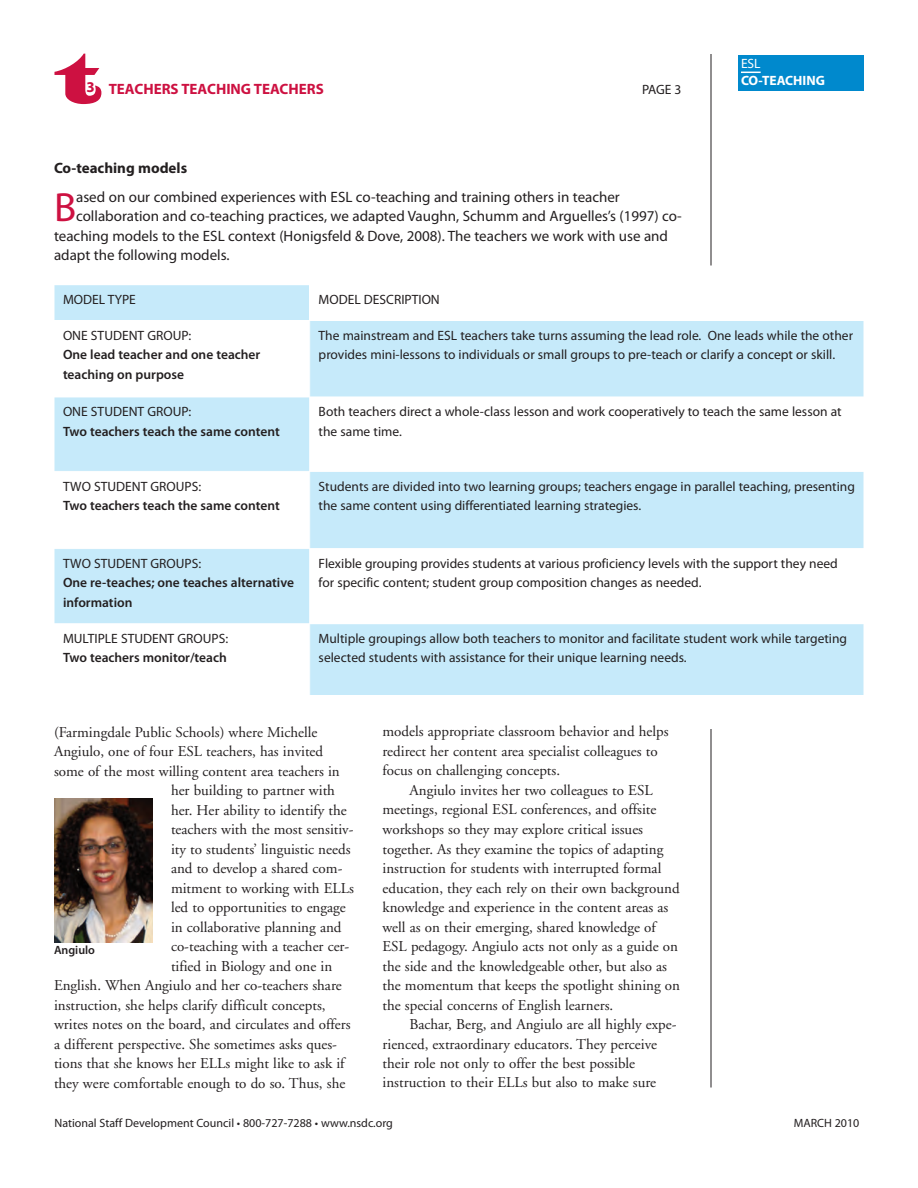
<style>
.page{position:relative;width:918px;height:1188px;background:#fff}
.page>*{position:absolute;margin:0;border:0;box-sizing:border-box;transform-origin:0 0}
.t1{font:72px "Latin Wide";color:#cd1141}
.t2{font:40.95px "Myriad Pro";color:#cd1141}
.t3{font:15px/19.5px "Adobe Garamond";color:#231f20}
.t4{font:15px "Myriad Pro";color:#231f20}
.t5{font:700 15px "Myriad Pro";color:#cd1141}
.t6{font:700 15px "Myriad Pro";color:#231f20}
.t7{font:13.5px/19.5px "Myriad Pro";color:#231f20}
.t8{font:600 13.5px/19.5px "Myriad Pro";color:#231f20}
.t9{font:700 13.5px "Myriad Pro";color:#fff}
.t10{font:13.5px "Myriad Pro";color:#fff}
.t11{font:12px "Myriad Pro";color:#231f20}
.t12{font:600 12px "Myriad Pro";color:#231f20}
</style>
<div class="page">
<div style="left:738px;top:55px;width:126px;height:36px;background:#0089cd"></div>
<svg style="left:741px;top:72px;width:20px;height:1px"></svg>
<hr style="left:711px;top:729px;width:1px;height:359px;background:#231f20">
<hr style="left:711px;top:54px;width:1px;height:212px;background:#231f20">
<div style="left:54px;top:285px;width:256px;height:36px;background:#c6eafa"></div>
<div style="left:310px;top:321px;width:554px;height:76px;background:#c6eafa"></div>
<div style="left:54px;top:397px;width:256px;height:74px;background:#c6eafa"></div>
<div style="left:310px;top:471px;width:554px;height:78px;background:#c6eafa"></div>
<div style="left:54px;top:549px;width:256px;height:75px;background:#c6eafa"></div>
<div style="left:310px;top:624px;width:554px;height:72px;background:#c6eafa"></div>
<hr style="left:54px;top:285px;width:1px;height:411px;background:#fff">
<hr style="left:309px;top:285px;width:1px;height:411px;background:#fff">
<hr style="left:54px;top:320px;width:810px;height:1px;background:#fff">
<hr style="left:54px;top:397px;width:810px;height:1px;background:#fff">
<hr style="left:54px;top:471px;width:810px;height:1px;background:#fff">
<hr style="left:54px;top:548px;width:810px;height:1px;background:#fff">
<hr style="left:54px;top:623px;width:810px;height:1px;background:#fff">
<hr style="left:54px;top:695px;width:810px;height:1px;background:#fff">
<img style="left:54px;top:798px;width:99px;height:144px">
<h1 class="t1" style="left:57px;top:35px;width:47px">t</h1>
<p class="t5" style="left:86px;top:83px;width:239px">3 TEACHERS TEACHING TEACHERS</p>
<p class="t7" style="left:642px;top:80px;width:41px">PAGE 3</p>
<p class="t6" style="left:54px;top:163px;width:135px">Co-teaching models</p>
<h2 class="t2" style="left:54px;top:192px;width:24px">B</h2>
<p class="t4" style="left:76px;top:191px;width:545px">ased on our combined experiences with ESL co-teaching and training others in teacher</p>
<p class="t4" style="left:76px;top:211px;width:607px">collaboration and co-teaching practices, we adapted Vaughn, Schumm and Arguelles’s (1997) co-</p>
<p class="t4" style="left:54px;top:230px;width:616px">teaching models to the ESL context (Honigsfeld &amp; Dove, 2008). The teachers we work with use and</p>
<p class="t4" style="left:54px;top:250px;width:177px">adapt the following models.</p>
<p class="t10" style="left:741px;top:59px;width:21px">ESL</p>
<p class="t9" style="left:741px;top:75px;width:85px">CO-TEACHING</p>
<p class="t7" style="left:63px;top:291px;width:74px">MODEL TYPE</p>
<p class="t7" style="left:319px;top:291px;width:123px">MODEL DESCRIPTION</p>
<p class="t7" style="left:63px;top:326px;width:130px">ONE STUDENT GROUP:</p>
<p class="t8" style="left:63px;top:346px;width:199px">One lead teacher and one teacher teaching on purpose</p>
<p class="t7" style="left:319px;top:326px;width:536px">The mainstream and ESL teachers take turns assuming the lead role. One leads while the other provides mini-lessons to individuals or small groups to pre-teach or clarify a concept or skill.</p>
<p class="t7" style="left:63px;top:403px;width:130px">ONE STUDENT GROUP:</p>
<p class="t8" style="left:63px;top:422px;width:218px">Two teachers teach the same content</p>
<p class="t7" style="left:319px;top:403px;width:524px">Both teachers direct a whole-class lesson and work cooperatively to teach the same lesson at the same time.</p>
<p class="t7" style="left:63px;top:477px;width:140px">TWO STUDENT GROUPS:</p>
<p class="t8" style="left:63px;top:497px;width:218px">Two teachers teach the same content</p>
<p class="t7" style="left:319px;top:477px;width:538px">Students are divided into two learning groups; teachers engage in parallel teaching, presenting the same content using differentiated learning strategies.</p>
<p class="t7" style="left:63px;top:554px;width:140px">TWO STUDENT GROUPS:</p>
<p class="t8" style="left:63px;top:574px;width:233px">One re-teaches; one teaches alternative information</p>
<p class="t7" style="left:319px;top:554px;width:521px">Flexible grouping provides students at various proficiency levels with the support they need for specific content; student group composition changes as needed.</p>
<p class="t7" style="left:63px;top:630px;width:167px">MULTIPLE STUDENT GROUPS:</p>
<p class="t8" style="left:63px;top:649px;width:165px">Two teachers monitor/teach</p>
<p class="t7" style="left:319px;top:630px;width:530px">Multiple groupings allow both teachers to monitor and facilitate student work while targeting selected students with assistance for their unique learning needs.</p>
<p class="t3" style="left:54px;top:723px;width:265px">(Farmingdale Public Schools) where Michelle</p>
<p class="t3" style="left:54px;top:743px;width:271px">Angiulo, one of four ESL teachers, has invited</p>
<p class="t3" style="left:54px;top:762px;width:287px">some of the most willing content area teachers in</p>
<p class="t3" style="left:171px;top:782px;width:166px">her building to partner with</p>
<p class="t3" style="left:171px;top:801px;width:177px">her. Her ability to identify the</p>
<p class="t3" style="left:171px;top:821px;width:184px">teachers with the most sensitiv-</p>
<p class="t3" style="left:171px;top:840px;width:181px">ity to students’ linguistic needs</p>
<p class="t3" style="left:171px;top:860px;width:173px">and to develop a shared com-</p>
<p class="t3" style="left:171px;top:879px;width:184px">mitment to working with ELLs</p>
<p class="t3" style="left:171px;top:899px;width:176px">led to opportunities to engage</p>
<p class="t3" style="left:171px;top:918px;width:172px">in collaborative planning and</p>
<p class="t3" style="left:171px;top:938px;width:180px">co-teaching with a teacher cer-</p>
<p class="t3" style="left:171px;top:957px;width:163px">tified in Biology and one in</p>
<p class="t3" style="left:54px;top:977px;width:289px">English. When Angiulo and her co-teachers share</p>
<p class="t3" style="left:54px;top:996px;width:273px">instruction, she helps clarify difficult concepts,</p>
<p class="t3" style="left:54px;top:1016px;width:298px">writes notes on the board, and circulates and offers</p>
<p class="t3" style="left:54px;top:1035px;width:285px">a different perspective. She sometimes asks ques-</p>
<p class="t3" style="left:54px;top:1055px;width:292px">tions that she knows her ELLs might like to ask if</p>
<p class="t3" style="left:54px;top:1074px;width:293px">they were comfortable enough to do so. Thus, she</p>
<p class="t12" style="left:54px;top:945px;width:43px">Angiulo</p>
<p class="t3" style="left:382px;top:723px;width:288px">models appropriate classroom behavior and helps redirect her content area specialist colleagues to focus on challenging concepts.</p>
<p class="t3" style="left:382px;top:782px;width:299px;text-indent:27px">Angiulo invites her two colleagues to ESL meetings, regional ESL conferences, and offsite workshops so they may explore critical issues together. As they examine the topics of adapting instruction for students with interrupted formal education, they each rely on their own background knowledge and experience in the content areas as well as on their emerging, shared knowledge of ESL pedagogy. Angiulo acts not only as a guide on the side and the knowledgeable other, but also as the momentum that keeps the spotlight shining on the special concerns of English learners.</p>
<p class="t3" style="left:382px;top:1016px;width:296px;text-indent:27px">Bachar, Berg, and Angiulo are all highly expe&shy;rienced, extraordinary educators. They perceive their role not only to offer the best possible instruction to their ELLs but also to make sure</p>
<p class="t11" style="left:55px;top:1119px;width:340px">National Staff Development Council • 800-727-7288 • www.nsdc.org</p>
<p class="t11" style="left:794px;top:1119px;width:67px">MARCH 2010</p>
</div>
